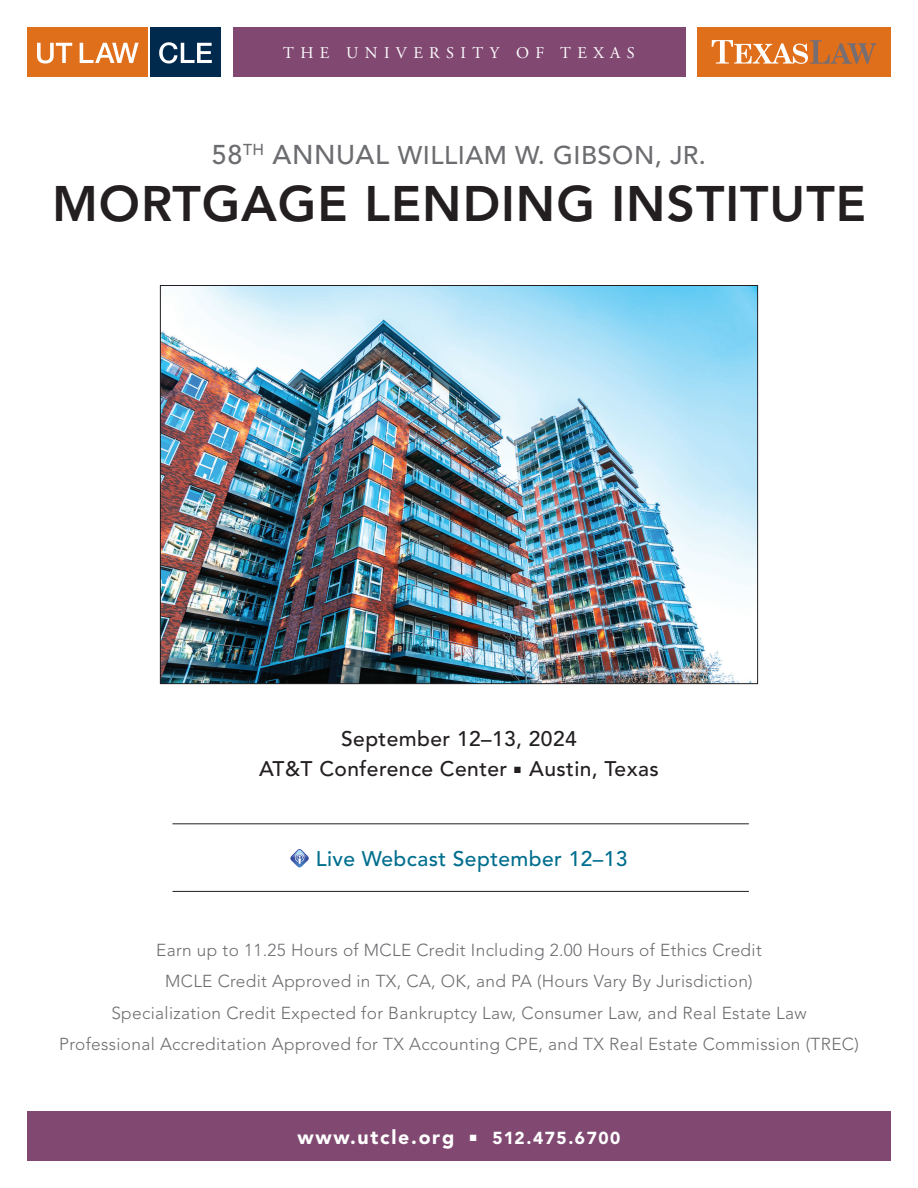
<style>
.page{position:relative;width:918px;height:1188px;background:#fff}
.page>*{position:absolute;margin:0;border:0;box-sizing:border-box;transform-origin:0 0}
.t1{font:800 49.5px "Avenir LT Std";letter-spacing:.02em;color:#231f20}
.t2{font:500 25.5px "Avenir LT Std";letter-spacing:.02em;color:#6c6d70}
.t3{font:500 21px/30px "Avenir LT Std";letter-spacing:.02em;color:#231f20;text-align:center}
.t4{font:500 21px "Avenir LT Std";letter-spacing:.02em;color:#006e8e}
.t5{font:900 19.5px "Avenir LT Std";letter-spacing:.09em;color:#fff}
.t6{font:300 17.25px/31.3px "Avenir LT Std";letter-spacing:.02em;color:#6c6d70;text-align:center}
.t7{font:16.35px "Adobe Garamond Pro";letter-spacing:.39em;color:#fff}
.s1{font-size:27px}
.s2{font-size:17.25px}
</style>
<div class="page">
<div style="left:27px;top:1112px;width:864px;height:49px;background:#814972"></div>
<svg style="left:290px;top:849px;width:19px;height:18px"></svg>
<hr style="left:172px;top:891px;width:577px;height:1px;background:#231f20">
<hr style="left:172px;top:823px;width:577px;height:1px;background:#231f20">
<div style="left:233px;top:27px;width:452px;height:50px;background:#814972"></div>
<div style="left:697px;top:27px;width:194px;height:50px;background:#e06f1c"></div>
<svg style="left:712px;top:40px;width:165px;height:24px"></svg>
<div style="left:150px;top:27px;width:71px;height:50px;background:#00294e"></div>
<div style="left:27px;top:27px;width:121px;height:50px;background:#e06f1c"></div>
<svg style="left:37px;top:43px;width:35px;height:21px"></svg>
<svg style="left:80px;top:43px;width:59px;height:20px"></svg>
<svg style="left:159px;top:42px;width:53px;height:22px"></svg>
<img style="left:162px;top:287px;width:594px;height:395px">
<p class="t7" style="left:283px;top:43px;width:353px">THE UNIVERSITY OF TEXAS</p>
<h2 class="t2" style="left:212px;top:140px;width:496px"><span class="s1">58</span><sup>TH</sup> <span class="s1">ANNUAL</span> WILLIAM W. GIBSON, JR.</h2>
<h1 class="t1" style="left:52px;top:174px;width:815px">MORTGAGE LENDING INSTITUTE</h1>
<p class="t3" style="left:259px;top:724px;width:401px">September 12–13, 2024<br>AT&amp;T Conference Center ■ Austin, Texas</p>
<p class="t4" style="left:316px;top:847px;width:313px">Live Webcast September 12–13</p>
<p class="t6" style="left:59px;top:934px;width:801px">Earn up to 11.25 Hours of MCLE Credit Including 2.00 Hours of Ethics Credit<br>MCLE Credit Approved in TX, CA, OK, and PA (Hours Vary By Jurisdiction)<br>Specialization Credit Expected for Bankruptcy Law, Consumer Law, and Real Estate Law<br>Professional Accreditation Approved for TX Accounting CPE, and TX Real Estate Commission (TREC)</p>
<p class="t5" style="left:297px;top:1125px;width:325px">www.utcle.org ■ <span class="s2">512.475.6700</span></p>
</div>
